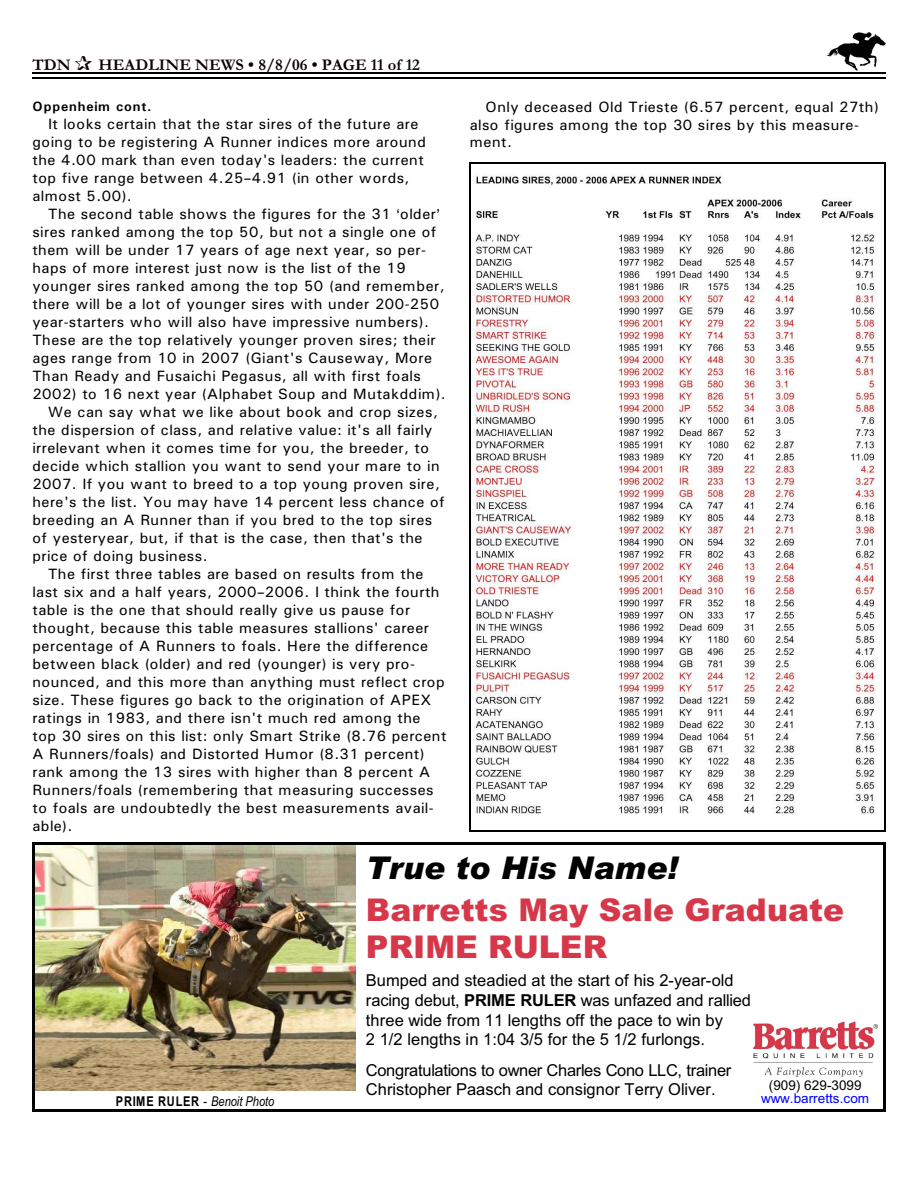
<style>
.page{position:relative;width:918px;height:1188px;background:#fff}
.page>*{position:absolute;margin:0;border:0;box-sizing:border-box;transform-origin:0 0}
.t1{font:900 31.35px/36.9px "Arial";letter-spacing:.005em;color:#d6384a}
.t2{font:italic 900 31.35px "Arial";color:#000}
.t3{font:16.5px/19.8px "Arial";color:#000}
.t4{font:700 16.5px "Garamond";letter-spacing:.005em;color:#0f0000}
.t5{font:15px/18px "Univers";letter-spacing:.03em;color:#000}
.t6{font:italic 13.5px "Arial Narrow";color:#000}
.t7{font:13.5px "Arial";letter-spacing:.005em;color:#00f}
.t8{font:700 13.5px "Univers";letter-spacing:.065em;color:#000}
.t9{font:13.5px "Arial";letter-spacing:.005em;color:#000}
.s1{color:#001400}
.s2{font-weight:700;font-style:normal}
.s3{font-style:normal}
.s4{font-weight:700}
</style>
<div class="page">
<img style="left:826px;top:32px;width:60px;height:38px">
<hr style="left:32px;top:72px;width:853px;height:1px;background:#000">
<hr style="left:32px;top:77px;width:853px;height:2px;background:#000">
<img style="left:471px;top:163px;width:413px;height:651px">
<hr style="left:470px;top:162px;width:1px;height:669px;background:#000">
<hr style="left:884px;top:162px;width:1px;height:669px;background:#000">
<hr style="left:470px;top:162px;width:415px;height:1px;background:#000">
<hr style="left:470px;top:830px;width:415px;height:1px;background:#000">
<img style="left:753px;top:1022px;width:125px;height:54px">
<img style="left:35px;top:845px;width:320px;height:245px">
<hr style="left:32px;top:842px;width:3px;height:270px;background:#000">
<hr style="left:883px;top:842px;width:2px;height:270px;background:#000">
<hr style="left:32px;top:842px;width:853px;height:3px;background:#000">
<hr style="left:32px;top:1110px;width:853px;height:2px;background:#000">
<p class="t4" style="left:32px;top:59px;width:40px">TDN</p>
<p class="t4" style="left:98px;top:59px;width:323px">HEADLINE NEWS • 8/8/06 • PAGE 11 of <span class="s1">12</span></p>
<p class="t8" style="left:32px;top:102px;width:121px">Oppenheim cont.</p>
<p class="t5" style="left:32px;top:116px;width:395px;text-indent:16px">It looks certain that the star sires of the future are going to be registering A Runner indices more around the 4.00 mark than even today's leaders: the current top five range between 4.25 4.91 (in other words, almost 5.00).</p>
<p class="t5" style="left:48px;top:206px;width:390px">The second table shows the figures for the 31 older</p>
<p class="t5" style="left:32px;top:224px;width:406px">sires ranked among the top 50, but not a single one of</p>
<p class="t5" style="left:32px;top:242px;width:395px">them will be under 17 years of age next year, so per-</p>
<p class="t5" style="left:32px;top:260px;width:375px">haps of more interest just now is the list of the 19</p>
<p class="t5" style="left:32px;top:278px;width:414px">younger sires ranked among the top 50 (and remember,</p>
<p class="t5" style="left:32px;top:296px;width:408px">there will be a lot of younger sires with under 200-250</p>
<p class="t5" style="left:32px;top:314px;width:398px">year-starters who will also have impressive numbers).</p>
<p class="t5" style="left:32px;top:332px;width:405px">These are the top relatively younger proven sires; their</p>
<p class="t5" style="left:32px;top:350px;width:401px">ages range from 10 in 2007 (Giant's Causeway, More</p>
<p class="t5" style="left:32px;top:368px;width:390px">Than Ready and Fusaichi Pegasus, all with first foals</p>
<p class="t5" style="left:32px;top:386px;width:415px">2002) to 16 next year (Alphabet Soup and Mutakddim).</p>
<p class="t5" style="left:48px;top:404px;width:391px">We can say what we like about book and crop sizes,</p>
<p class="t5" style="left:32px;top:422px;width:402px">the dispersion of class, and relative value: it's all fairly</p>
<p class="t5" style="left:32px;top:440px;width:398px">irrelevant when it comes time for you, the breeder, to</p>
<p class="t5" style="left:32px;top:458px;width:409px">decide which stallion you want to send your mare to in</p>
<p class="t5" style="left:32px;top:476px;width:409px">2007. If you want to breed to a top young proven sire,</p>
<p class="t5" style="left:32px;top:494px;width:414px">here's the list. You may have 14 percent less chance of</p>
<p class="t5" style="left:32px;top:512px;width:402px">breeding an A Runner than if you bred to the top sires</p>
<p class="t5" style="left:32px;top:530px;width:392px">of yesteryear, but, if that is the case, then that's the</p>
<p class="t5" style="left:32px;top:548px;width:177px">price of doing business.</p>
<p class="t5" style="left:48px;top:566px;width:377px">The first three tables are based on results from the</p>
<p class="t5" style="left:32px;top:584px;width:409px">last six and a half years, 2000 2006. I think the fourth</p>
<p class="t5" style="left:32px;top:602px;width:379px">table is the one that should really give us pause for</p>
<p class="t5" style="left:32px;top:620px;width:398px">thought, because this table measures stallions' career</p>
<p class="t5" style="left:32px;top:638px;width:397px">percentage of A Runners to foals. Here the difference</p>
<p class="t5" style="left:32px;top:656px;width:384px">between black (older) and red (younger) is very pro-</p>
<p class="t5" style="left:32px;top:674px;width:414px">nounced, and this more than anything must reflect crop</p>
<p class="t5" style="left:32px;top:692px;width:400px">size. These figures go back to the origination of APEX</p>
<p class="t5" style="left:32px;top:710px;width:390px">ratings in 1983, and there isn't much red among the</p>
<p class="t5" style="left:32px;top:728px;width:416px">top 30 sires on this list: only Smart Strike (8.76 percent</p>
<p class="t5" style="left:32px;top:746px;width:394px">A Runners/foals) and Distorted Humor (8.31 percent)</p>
<p class="t5" style="left:32px;top:764px;width:399px">rank among the 13 sires with higher than 8 percent A</p>
<p class="t5" style="left:32px;top:782px;width:403px">Runners/foals (remembering that measuring successes</p>
<p class="t5" style="left:32px;top:800px;width:403px">to foals are undoubtedly the best measurements avail-</p>
<p class="t5" style="left:32px;top:818px;width:42px">able).</p>
<p class="t5" style="left:470px;top:100px;width:411px;line-height:17.4px;text-indent:16px">Only deceased Old Trieste (6.57 percent, equal 27th) also figures among the top 30 sires by this measure&shy;ment.</p>
<p class="t6" style="left:116px;top:1096px;width:160px"><span class="s2">PRIME RULER</span> <span class="s3">-</span> Benoit Photo</p>
<h1 class="t2" style="left:366px;top:856px;width:313px">True to His Name!</h1>
<h1 class="t1" style="left:366px;top:895px;width:480px">Barretts May Sale Graduate<br>PRIME RULER</h1>
<p class="t3" style="left:366px;top:972px;width:387px">Bumped and steadied at the start of his 2-year-old racing debut, <span class="s4">PRIME RULER</span> was unfazed and rallied three wide from 11 lengths off the pace to win by<br>2 1/2 lengths in 1:04 3/5 for the 5 1/2 furlongs.</p>
<p class="t3" style="left:366px;top:1062px;width:367px">Congratulations to owner Charles Cono LLC, trainer<br>Christopher Paasch and consignor Terry Oliver.</p>
<p class="t9" style="left:769px;top:1080px;width:94px">(909) 629-3099</p>
<p class="t7" style="left:761px;top:1093px;width:109px">www.barretts.com</p>
</div>
